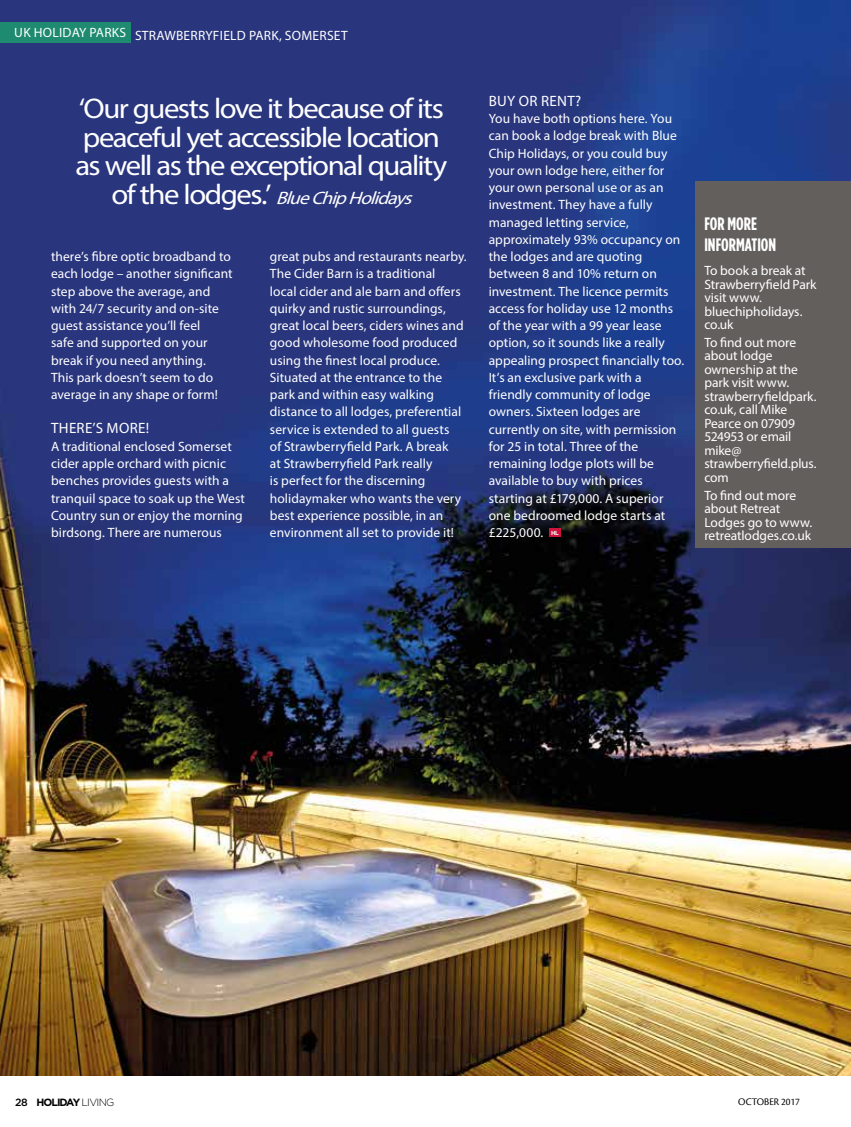
<style>
.page{position:relative;width:851px;height:1127px;background:#fff}
.page>*{position:absolute;margin:0;border:0;box-sizing:border-box;transform-origin:0 0}
.t1{font:28.5px/28.5px "Myriad Pro";letter-spacing:-.05em;color:#fff;scale:1.08 1}
.t2{font:italic 18px "Myriad Pro";color:#fff;scale:1.08 1}
.t3{font:700 18px/21.6px "Gotham Condensed";letter-spacing:.005em;color:#fff}
.t4{font:15px "Myriad Pro";letter-spacing:.025em;color:#fff}
.t5{font:13.5px/17.2px "Myriad Pro";letter-spacing:.005em;color:#fff}
.t6{font:700 10.5px "Gotham";letter-spacing:-.115em;color:#000}
.t7{font:10.5px "Cronos Pro Disp";color:#000}
.t8{font:700 5.85px "Gotham";color:#fff}
.s1{font-style:normal;font-size:28.5px}
.s2{font-weight:500}
.s3{font-weight:300}
</style>
<div class="page">
<img style="left:0;top:0;width:850px;height:1076px">
<div style="left:0;top:22px;width:131px;height:21px;background:#1e8a70"></div>
<svg style="left:549px;top:528px;width:11px;height:9px"></svg>
<div style="left:695px;top:181px;width:155px;height:366px;background:#635f5d"></div>
<p class="t5" style="left:14px;top:26px;width:335px">UK HOLIDAY PARKS STRAWBERRYFIELD PARK, SOMERSET</p>
<h1 class="t1" style="left:75px;top:94px;width:346px">‘Our guests love it because of its peaceful yet accessible location as well as the exceptional quality</h1>
<h2 class="t2" style="left:111px;top:187px;width:285px"><span class="s1">o f t h e l o d g e s . ’</span> BlueChipHolidays</h2>
<p class="t5" style="left:51px;top:248px;width:183px">there’s fibre optic broadband to each lodge – another significant step above the average, and with 24/7 security and on-site guest assistance you’ll feel<br>safe and supported on your break if you need anything.<br>This park doesn’t seem to do average in any shape or form!</p>
<p class="t4" style="left:51px;top:418px;width:100px">THERE’S MORE!</p>
<p class="t5" style="left:51px;top:437px;width:195px">A traditional enclosed Somerset cider apple orchard with picnic benches provides guests with a tranquil space to soak up the West<br>Country sun or enjoy the morning birdsong. There are numerous</p>
<p class="t5" style="left:270px;top:248px;width:198px">great pubs and restaurants nearby.<br>The Cider Barn is a traditional<br>local cider and ale barn and offers quirky and rustic surroundings, great local beers, ciders wines and good wholesome food produced using the finest local produce.<br>Situated at the entrance to the park and within easy walking distance to all lodges, preferential service is extended to all guests<br>of Strawberryfield Park. A break<br>at Strawberryfield Park really<br>is perfect for the discerning holidaymaker who wants the very best experience possible, in an environment all set to provide it!</p>
<p class="t4" style="left:488px;top:91px;width:94px">BUY OR RENT?</p>
<p class="t5" style="left:488px;top:110px;width:197px">You have both options here. You can book a lodge break with Blue<br>Chip Holidays, or you could buy your own lodge here, either for your own personal use or as an investment. They have a fully managed letting service, approximately 93% occupancy on the lodges and are quoting between 8 and 10% return on investment. The licence permits access for holiday use 12 months of the year with a 99 year lease option, so it sounds like a really appealing prospect financially too.<br>It’s an exclusive park with a friendly community of lodge owners. Sixteen lodges are currently on site, with permission for 25 in total. Three of the remaining lodge plots will be available to buy with prices starting at £179,000. A superior one bedroomed lodge starts at £225,000.</p>
<p class="t8" style="left:551px;top:529px;width:9px">HL</p>
<h2 class="t3" style="left:704px;top:212px;width:73px">FOR MORE<br>INFORMATION</h2>
<p class="t5" style="left:704px;top:264px;width:114px;line-height:13.5px">To book a break at<br>Strawberryfield Park visit www. bluechipholidays. co.uk</p>
<p class="t5" style="left:704px;top:335px;width:114px;line-height:13.5px">To find out more about lodge ownership at the park visit www. strawberryfieldpark. co.uk, call Mike<br>Pearce on 07909<br>524953 or email mike@ strawberryfield.plus. com</p>
<p class="t5" style="left:704px;top:488px;width:109px;line-height:13.5px">To find out more about Retreat<br>Lodges go to www. retreatlodges.co.uk</p>
<p class="t6" style="left:15px;top:1095px;width:101px"><span class="s2">28</span> HOLIDAY <span class="s3">LIVING</span></p>
<p class="t7" style="left:738px;top:1096px;width:63px">OCTOBER 2017</p>
</div>
